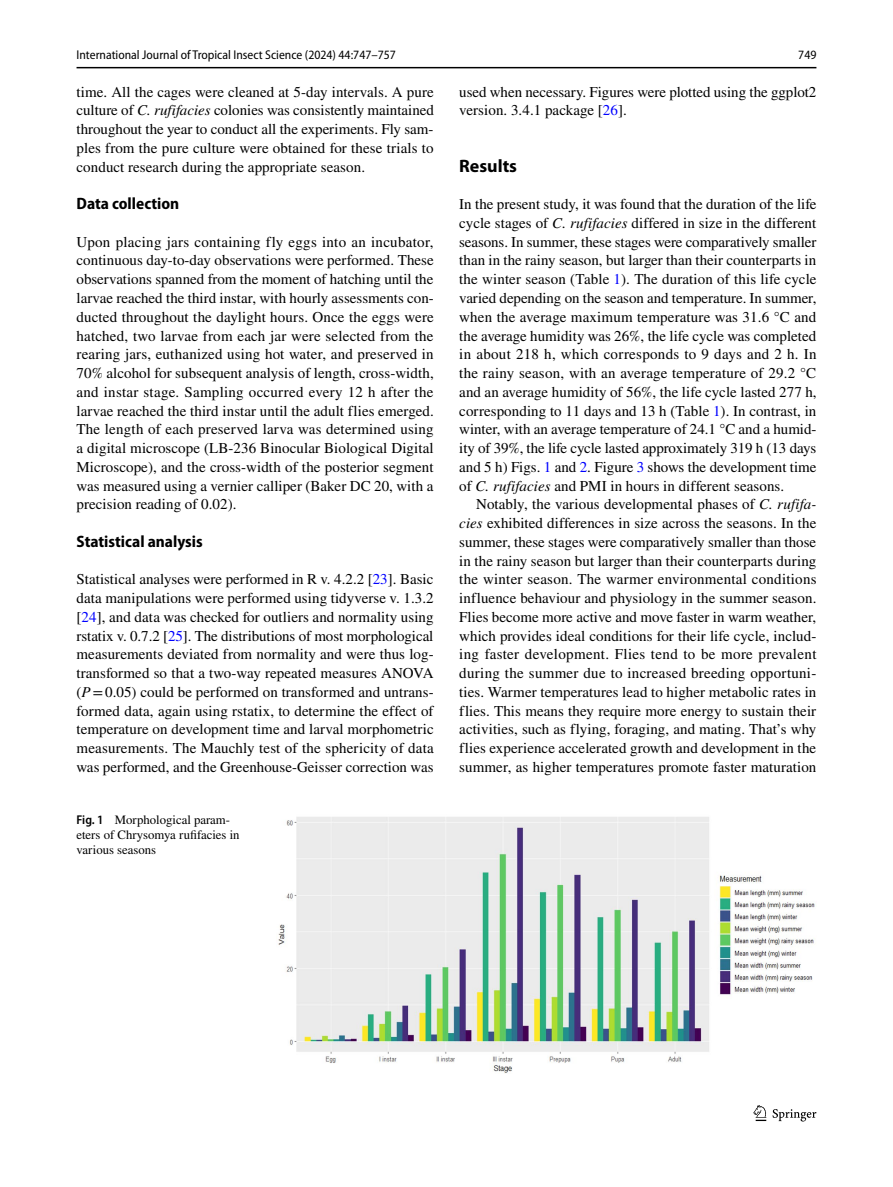
<style>
.page{position:relative;width:893px;height:1187px;background:#fff}
.page>*{position:absolute;margin:0;border:0;box-sizing:border-box;transform-origin:0 0}
.t1{font:700 18px "Myriad Pro";color:#000}
.t2{font:700 semi-condensed 16.5px "Myriad Pro";color:#000}
.t3{font:15px/18.8px "STIX";letter-spacing:.005em;color:#000;text-align:justify}
.t4{font:12.75px/15px "STIX";color:#000}
.t5{font:semi-condensed 12.75px "Myriad Pro";color:#000}
.s1{font-style:italic}
.s2{color:#00f}
.s3{font-family:"Myriad Pro";font-weight:600;font-stretch:semi-condensed}
</style>
<div class="page">
<hr style="left:77px;top:67px;width:739px;height:1px;background:#000">
<svg style="left:753px;top:1105px;width:13px;height:15px"></svg>
<svg style="left:773px;top:1109px;width:43px;height:12px"></svg>
<img style="left:278px;top:817px;width:537px;height:256px">
<p class="t5" style="left:77px;top:48px;width:321px">International Journal of Tropical Insect Science (2024) 44:747–757</p>
<p class="t5" style="left:798px;top:48px;width:20px">749</p>
<p class="t3" style="left:77px;top:83px;width:359px">time. All the cages were cleaned at 5-day intervals. A pure culture of <span class="s1">C. rufifacies</span> colonies was consistently maintained throughout the year to conduct all the experiments. Fly sam&shy;ples from the pure culture were obtained for these trials to conduct research during the appropriate season.</p>
<p class="t2" style="left:77px;top:194px;width:104px">Data collection</p>
<p class="t3" style="left:77px;top:233px;width:359px">Upon placing jars containing fly eggs into an incubator, continuous day-to-day observations were performed. These observations spanned from the moment of hatching until the larvae reached the third instar, with hourly assessments con&shy;ducted throughout the daylight hours. Once the eggs were hatched, two larvae from each jar were selected from the rearing jars, euthanized using hot water, and preserved in 70% alcohol for subsequent analysis of length, cross-width, and instar stage. Sampling occurred every 12 h after the larvae reached the third instar until the adult flies emerged.<br>The length of each preserved larva was determined using a digital microscope (LB-236 Binocular Biological Digital Microscope), and the cross-width of the posterior segment was measured using a vernier calliper (Baker DC 20, with a precision reading of 0.02).</p>
<p class="t2" style="left:77px;top:532px;width:128px">Statistical analysis</p>
<p class="t3" style="left:77px;top:571px;width:359px">Statistical analyses were performed in R v. 4.2.2 [<span class="s2">23</span>]. Basic data manipulations were performed using tidyverse v. 1.3.2 [<span class="s2">24</span>], and data was checked for outliers and normality using rstatix v. 0.7.2 [<span class="s2">25</span>]. The distributions of most morphological measurements deviated from normality and were thus log&shy;transformed so that a two-way repeated measures ANOVA (<span class="s1">P</span>=0.05) could be performed on transformed and untrans&shy;formed data, again using rstatix, to determine the effect of temperature on development time and larval morphometric measurements. The Mauchly test of the sphericity of data was performed, and the Greenhouse-Geisser correction was</p>
<p class="t3" style="left:459px;top:83px;width:359px">used when necessary. Figures were plotted using the ggplot2 version. 3.4.1 package [<span class="s2">26</span>].</p>
<p class="t1" style="left:459px;top:154px;width:59px">Results</p>
<p class="t3" style="left:459px;top:196px;width:359px">In the present study, it was found that the duration of the life cycle stages of <span class="s1">C. rufifacies</span> differed in size in the different seasons. In summer, these stages were comparatively smaller than in the rainy season, but larger than their counterparts in the winter season (Table <span class="s2">1</span>). The duration of this life cycle varied depending on the season and temperature. In summer, when the average maximum temperature was 31.6 °C and the average humidity was 26%, the life cycle was completed in about 218 h, which corresponds to 9 days and 2 h. In the rainy season, with an average temperature of 29.2 °C and an average humidity of 56%, the life cycle lasted 277 h, corresponding to 11 days and 13 h (Table <span class="s2">1</span>). In contrast, in winter, with an average temperature of 24.1 °C and a humid&shy;ity of 39%, the life cycle lasted approximately 319 h (13 days and 5 h) Figs. <span class="s2">1</span> and <span class="s2">2</span>. Figure <span class="s2">3</span> shows the development time of <span class="s1">C. rufifacies</span> and PMI in hours in different seasons.</p>
<p class="t3" style="left:459px;top:496px;width:359px;text-indent:17px">Notably, the various developmental phases of <span class="s1">C. rufifa&shy;cies</span> exhibited differences in size across the seasons. In the summer, these stages were comparatively smaller than those in the rainy season but larger than their counterparts during the winter season. The warmer environmental conditions influence behaviour and physiology in the summer season.<br>Flies become more active and move faster in warm weather, which provides ideal conditions for their life cycle, includ&shy;ing faster development. Flies tend to be more prevalent during the summer due to increased breeding opportuni&shy;ties. Warmer temperatures lead to higher metabolic rates in flies. This means they require more energy to sustain their activities, such as flying, foraging, and mating. That’s why flies experience accelerated growth and development in the summer, as higher temperatures promote faster maturation</p>
<p class="t4" style="left:77px;top:812px;width:165px"><span class="s3">Fig. 1</span> Morphological param&shy;eters of Chrysomya rufifacies in various seasons</p>
</div>
